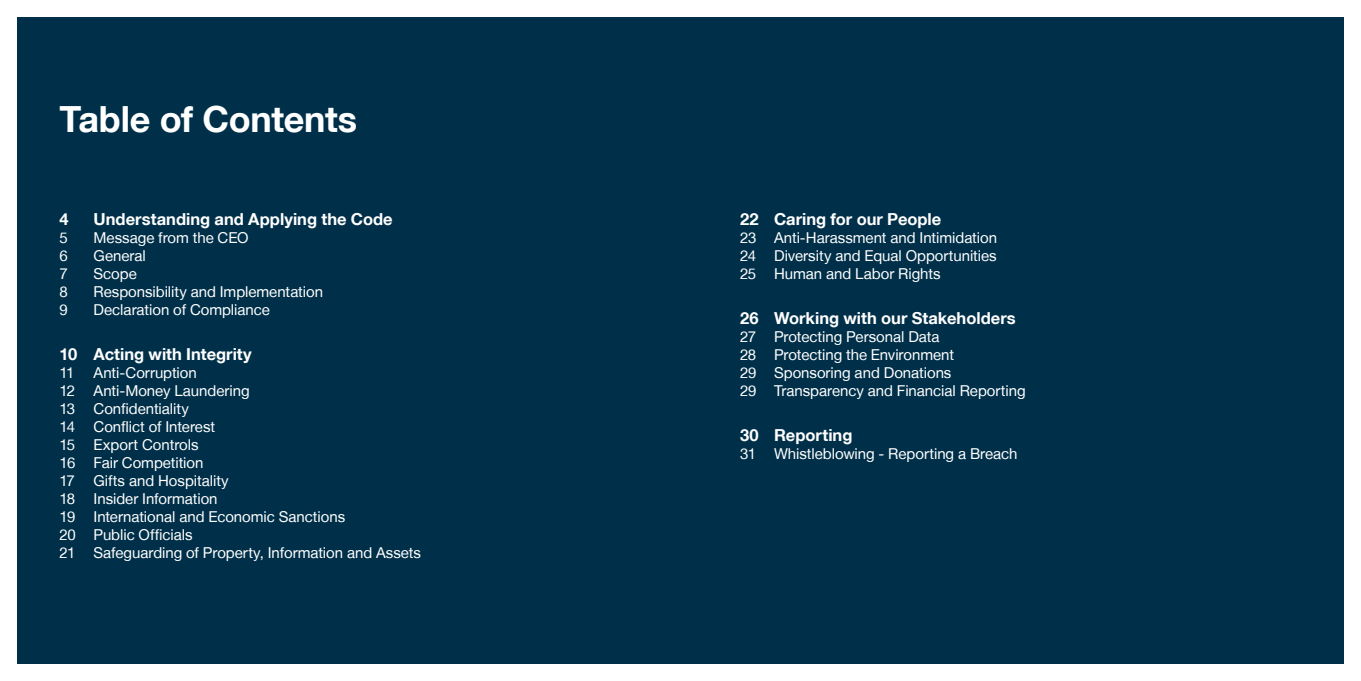
<style>
.page{position:relative;width:1361px;height:681px;background:#fff}
.page>*{position:absolute;margin:0;border:0;box-sizing:border-box;transform-origin:0 0}
.t1{font:700 36px "Helvetica Neue LT";letter-spacing:-.01em;color:#fff}
.t2{font:700 16.5px "Helvetica Neue LT";color:#fff}
.t3{font:15px/18px "Helvetica Neue LT";letter-spacing:-.005em;color:#fff}
</style>
<div class="page">
<div style="left:17px;top:17px;width:1327px;height:646px;background:#003049"></div>
<h1 class="t1" style="left:60px;top:97px;width:299px">Table of Contents</h1>
<p class="t2" style="left:60px;top:208px;width:11px">4</p>
<p class="t2" style="left:94px;top:208px;width:301px">Understanding and Applying the Code</p>
<p class="t3" style="left:60px;top:228px;width:10px">5</p>
<p class="t3" style="left:94px;top:228px;width:157px">Message from the CEO</p>
<p class="t3" style="left:60px;top:246px;width:10px">6</p>
<p class="t3" style="left:94px;top:246px;width:54px">General</p>
<p class="t3" style="left:60px;top:264px;width:10px">7</p>
<p class="t3" style="left:94px;top:264px;width:45px">Scope</p>
<p class="t3" style="left:60px;top:282px;width:10px">8</p>
<p class="t3" style="left:94px;top:282px;width:231px">Responsibility and Implementation</p>
<p class="t3" style="left:60px;top:300px;width:10px">9</p>
<p class="t3" style="left:94px;top:300px;width:178px">Declaration of Compliance</p>
<p class="t2" style="left:60px;top:344px;width:194px">10 Acting with Integrity</p>
<p class="t3" style="left:60px;top:363px;width:17px">11</p>
<p class="t3" style="left:60px;top:363px;width:363px;text-indent:34px">Anti-Corruption<br>12 Anti-Money Laundering<br>13 Confidentiality<br>14 Conflict of Interest<br>15 Export Controls<br>16 Fair Competition<br>17 Gifts and Hospitality<br>18 Insider Information<br>19 International and Economic Sanctions<br>20 Public Officials<br>21 Safeguarding of Property, Information and Assets</p>
<p class="t2" style="left:740px;top:208px;width:203px">22 Caring for our People</p>
<p class="t3" style="left:740px;top:228px;width:258px;text-align:justify">23 Anti-Harassment and Intimidation 24 Diversity and Equal Opportunities 25 Human and Labor Rights</p>
<p class="t2" style="left:740px;top:308px;width:277px">26 Working with our Stakeholders</p>
<p class="t3" style="left:740px;top:327px;width:287px">27 Protecting Personal Data<br>28 Protecting the Environment<br>29 Sponsoring and Donations<br>29 Transparency and Financial Reporting</p>
<p class="t2" style="left:740px;top:425px;width:114px">30 Reporting</p>
<p class="t3" style="left:740px;top:444px;width:279px">31 Whistleblowing - Reporting a Breach</p>
</div>
